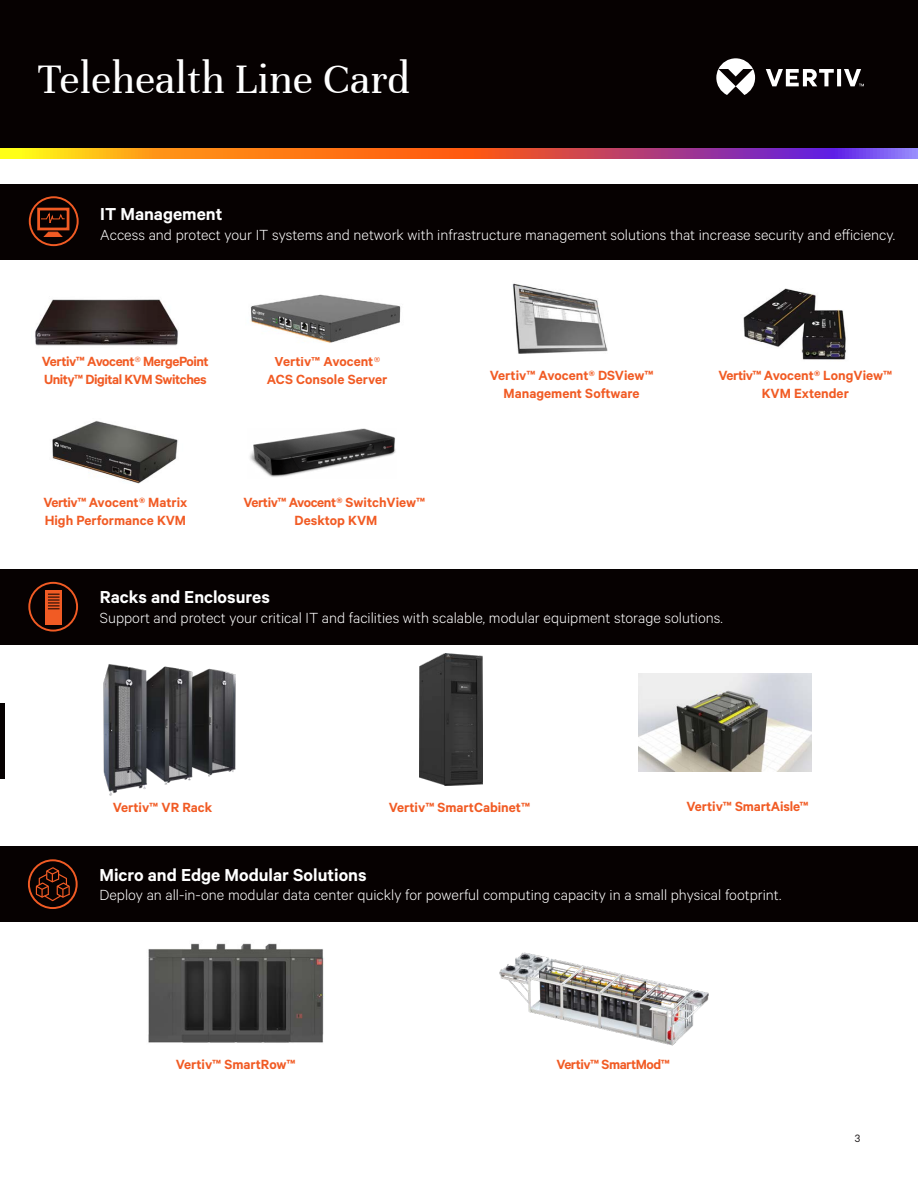
<style>
.page{position:relative;width:918px;height:1188px;background:#fff}
.page>*{position:absolute;margin:0;border:0;box-sizing:border-box;transform-origin:0 0}
.Vertiv_Header_Title{font:45px "Unna";color:#fff}
.t1{font:600 19.5px "Calibre";color:#fff}
.t2{font:300 16.5px "Calibre";color:#fff}
.t3{font:600 15px/18px "Calibre";color:#f15b24;text-align:center}
.t4{font:600 15px/18px "Calibre";letter-spacing:-.03em;color:#f15b24}
.t5{font:12px "Calibre";color:#231f20}
.s1{font-weight:300;font-style:italic}
</style>
<div class="page">
<hr style="left:0;top:703px;width:4px;height:75px;background:#060101">
<div style="left:0;top:184px;width:918px;height:76px;background:#060101"></div>
<div style="left:0;top:569px;width:918px;height:75px;background:#060101"></div>
<div style="left:0;top:0;width:918px;height:153px;background:#060101"></div>
<svg style="left:716px;top:58px;width:148px;height:37px"></svg>
<svg style="left:0;top:148px;width:918px;height:10px;background:#d36b51"></svg>
<div style="left:29px;top:196px;width:50px;height:50px;border:2px solid #f15b24;border-radius:50%"></div>
<div style="left:37px;top:208px;width:32px;height:22px;border:3px solid #f15b24"></div>
<svg style="left:40px;top:212px;width:25px;height:14px"></svg>
<svg style="left:44px;top:232px;width:19px;height:5px"></svg>
<img style="left:743px;top:288px;width:103px;height:72px">
<img style="left:52px;top:421px;width:126px;height:63px">
<img style="left:35px;top:299px;width:143px;height:47px">
<img style="left:250px;top:428px;width:146px;height:49px">
<img style="left:250px;top:294px;width:151px;height:49px">
<img style="left:512px;top:283px;width:96px;height:71px">
<div style="left:28px;top:582px;width:50px;height:50px;border:2px solid #f15b24;border-radius:50%"></div>
<div style="left:45px;top:590px;width:17px;height:35px;background:#f15b24"></div>
<svg style="left:48px;top:594px;width:12px;height:15px"></svg>
<img style="left:100px;top:644px;width:139px;height:152px">
<img style="left:420px;top:653px;width:62px;height:133px">
<div style="left:0;top:847px;width:918px;height:75px;background:#060101"></div>
<img style="left:148px;top:943px;width:177px;height:100px">
<img style="left:499px;top:952px;width:210px;height:94px">
<div style="left:28px;top:859px;width:50px;height:50px;border:2px solid #f15b24;border-radius:50%"></div>
<svg style="left:35px;top:866px;width:37px;height:36px"></svg>
<img style="left:638px;top:674px;width:173px;height:97px">
<p class="Vertiv_Header_Title" style="left:38px;top:53px;width:373px">Telehealth Line Card</p>
<p class="t1" style="left:100px;top:203px;width:124px">IT Management</p>
<p class="t2" style="left:100px;top:225px;width:796px">Access and protect your IT systems and network with infrastructure management solutions that increase security and efficiency.</p>
<p class="t4" style="left:42px;top:352px;width:168px">Vertiv™ Avocent<span class="s1">®</span> MergePoint<br>Unity™ Digital KVM Switches</p>
<p class="t3" style="left:267px;top:352px;width:122px">Vertiv™ Avocent<span class="s1">®<br></span>ACS Console Server</p>
<p class="t3" style="left:44px;top:493px;width:145px;text-align:left">Vertiv™ Avocent® Matrix<br>High Performance KVM</p>
<p class="t3" style="left:244px;top:493px;width:183px">Vertiv™ Avocent® SwitchView™<br>Desktop KVM</p>
<p class="t3" style="left:490px;top:366px;width:165px">Vertiv™ Avocent® DSView™<br>Management Software</p>
<p class="t3" style="left:719px;top:366px;width:175px">Vertiv™ Avocent® LongView™<br>KVM Extender</p>
<p class="t1" style="left:100px;top:585px;width:171px">Racks and Enclosures</p>
<p class="t2" style="left:100px;top:608px;width:624px">Support and protect your critical IT and facilities with scalable, modular equipment storage solutions.</p>
<p class="t3" style="left:113px;top:798px;width:101px">Vertiv™ VR Rack</p>
<p class="t3" style="left:389px;top:798px;width:143px">Vertiv™ SmartCabinet™</p>
<p class="t3" style="left:686px;top:796px;width:124px">Vertiv™ SmartAisle™</p>
<p class="t1" style="left:99px;top:863px;width:269px">Micro and Edge Modular Solutions</p>
<p class="t2" style="left:99px;top:886px;width:684px">Deploy an all-in-one modular data center quickly for powerful computing capacity in a small physical footprint.</p>
<p class="t3" style="left:176px;top:1055px;width:121px">Vertiv™ SmartRow™</p>
<p class="t4" style="left:556px;top:1055px;width:115px">Vertiv™ SmartMod™</p>
<p class="t5" style="left:855px;top:1131px;width:7px">3</p>
</div>
